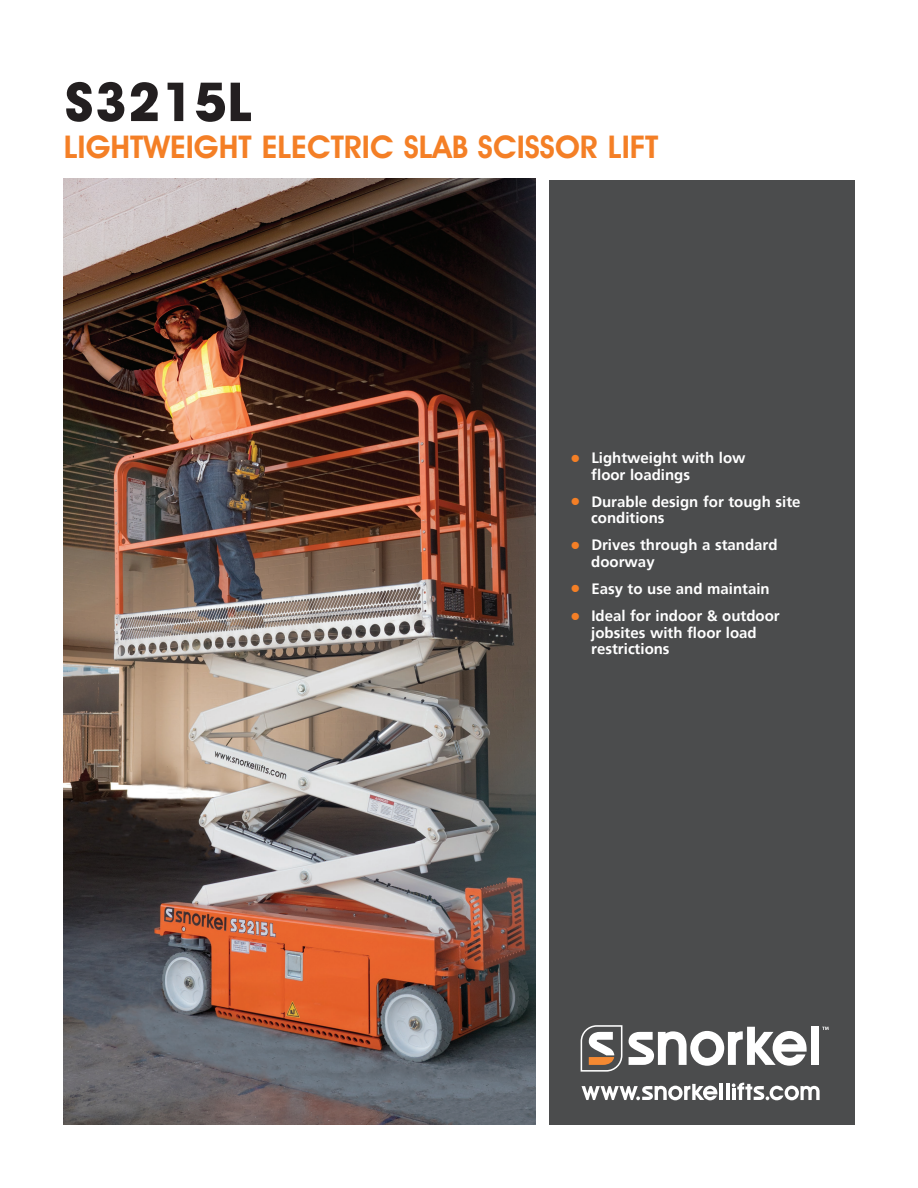
<style>
.page{position:relative;width:918px;height:1188px;background:#fff}
.page>*{position:absolute;margin:0;border:0;box-sizing:border-box;transform-origin:0 0}
.t1{font:700 54px "Avant Garde IT Cby BT";letter-spacing:.02em;color:#231f20}
.t2{font:600 31.5px "Avant Garde IT Cby BT";color:#f47f26}
.t3{font:700 15px/16.5px "Frutiger";color:#fff}
.s1{font-size:21px;color:#f47f26}
</style>
<div class="page">
<div style="left:549px;top:180px;width:305px;height:944px;background:#4b4c4d"></div>
<hr style="left:719px;top:1084px;width:3px;height:16px;background:#fff">
<hr style="left:726px;top:1084px;width:3px;height:16px;background:#fff">
<svg style="left:582px;top:1084px;width:135px;height:16px"></svg>
<svg style="left:732px;top:1083px;width:88px;height:17px"></svg>
<svg style="left:822px;top:1027px;width:7px;height:3px"></svg>
<div style="left:811px;top:1027px;width:7px;height:38px;background:#fff"></div>
<svg style="left:629px;top:1027px;width:178px;height:39px"></svg>
<svg style="left:581px;top:1025px;width:41px;height:47px"></svg>
<img style="left:64px;top:179px;width:472px;height:945px">
<p class="t1" style="left:65px;top:69px;width:188px">S3215L</p>
<p class="t2" style="left:64px;top:128px;width:596px">LIGHTWEIGHT ELECTRIC SLAB SCISSOR LIFT</p>
<p class="t3" style="left:591px;top:450px;width:156px;text-indent:-21px"><span class="s1">•</span> Lightweight with low floor loadings</p>
<p class="t3" style="left:591px;top:493px;width:211px;text-indent:-21px"><span class="s1">•</span> Durable design for tough site conditions</p>
<p class="t3" style="left:591px;top:537px;width:188px;text-indent:-21px"><span class="s1">•</span> Drives through a standard doorway</p>
<p class="t3" style="left:570px;top:581px;width:201px"><span class="s1">•</span> Easy to use and maintain</p>
<p class="t3" style="left:591px;top:608px;width:190px;text-indent:-21px"><span class="s1">•</span> Ideal for indoor &amp; outdoor jobsites with floor load restrictions</p>
</div>
